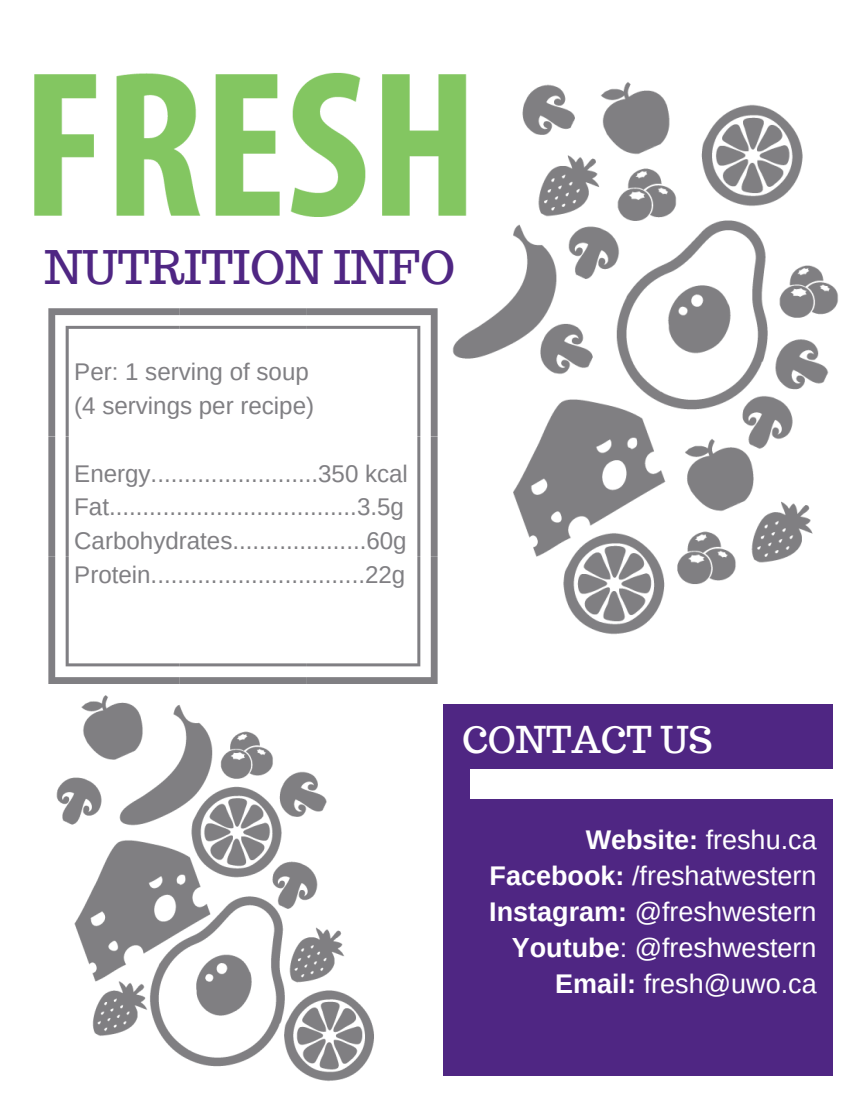
<style>
.page{position:relative;width:864px;height:1107px;background:#fff}
.page>*{position:absolute;margin:0;border:0;box-sizing:border-box;transform-origin:0 0}
.t1{font:45.3px "Trocchi";color:#4f2683}
.t2{font:36.3px "Trocchi";color:#fff}
.t3{font:27px "Arimo";color:#fff}
.t4{font:24px "Arimo";color:#807f83}
.s1{font-weight:700}
</style>
<div class="page">
<svg style="left:48px;top:308px;width:390px;height:376px"></svg>
<div style="left:443px;top:704px;width:389px;height:372px;background:#4f2683"></div>
<div style="left:470px;top:770px;width:394px;height:29px;background:#fff"></div>
<img style="left:436px;top:82px;width:402px;height:564px">
<img style="left:48px;top:681px;width:343px;height:400px">
<img style="left:34px;top:72px;width:443px;height:196px">
<p class="t1" style="left:44px;top:237px;width:412px">NUTRITION INFO</p>
<p class="t4" style="left:74px;top:359px;width:236px">Per: 1 serving of soup</p>
<p class="t4" style="left:74px;top:392px;width:241px">(4 servings per recipe)</p>
<p class="t4" style="left:74px;top:460px;width:335px">Energy.........................350 kcal</p>
<p class="t4" style="left:74px;top:494px;width:331px">Fat.....................................3.5g</p>
<p class="t4" style="left:74px;top:527px;width:334px">Carbohydrates....................60g</p>
<p class="t4" style="left:74px;top:561px;width:333px">Protein................................22g</p>
<p class="t2" style="left:462px;top:716px;width:252px">CONTACT US</p>
<p class="t3" style="left:586px;top:825px;width:232px"><span class="s1">Website:</span> freshu.ca</p>
<p class="t3" style="left:490px;top:861px;width:328px"><span class="s1">Facebook:</span> /freshatwestern</p>
<p class="t3" style="left:489px;top:897px;width:329px"><span class="s1">Instagram:</span> @freshwestern</p>
<p class="t3" style="left:512px;top:933px;width:306px"><span class="s1">Youtube</span>: @freshwestern</p>
<p class="t3" style="left:555px;top:969px;width:263px"><span class="s1">Email:</span> fresh@uwo.ca</p>
</div>
